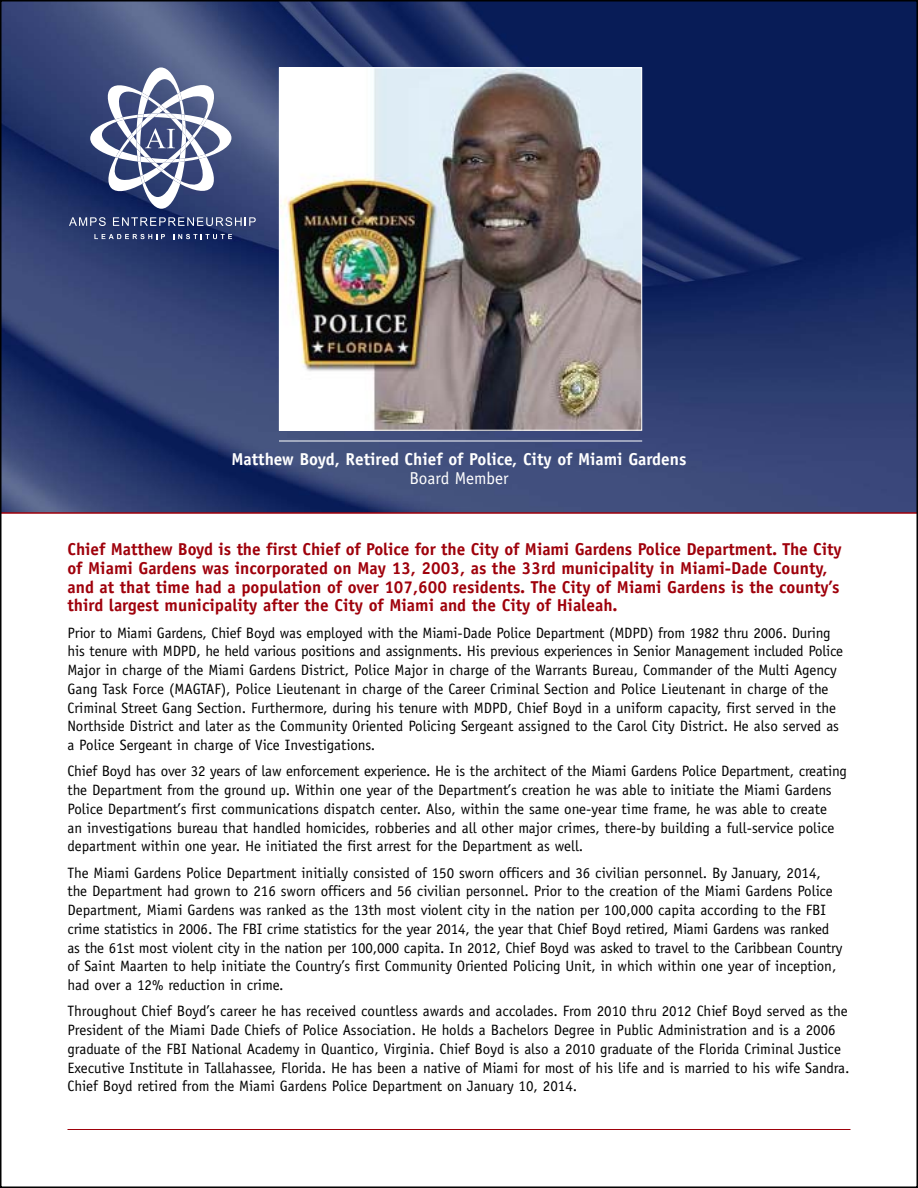
<style>
.page{position:relative;width:918px;height:1188px;background:#fff}
.page>*{position:absolute;margin:0;border:0;box-sizing:border-box;transform-origin:0 0}
.t1{font:700 17.25px/18.8px "Officina Sans";color:#9f010b}
.t2{font:700 17.25px "Officina Sans";color:#fff}
.t3{font:17.25px "Officina Sans";color:#fff}
.t4{font:15px/18.8px "Officina Sans";color:#000}
</style>
<div class="page">
<img style="left:3px;top:3px;width:912px;height:509px">
<hr style="left:279px;top:441px;width:363px;height:1px;background:#fff">
<hr style="left:0;top:512px;width:918px;height:2px;background:#9f010b">
<img style="left:281px;top:70px;width:359px;height:359px">
<div style="left:279px;top:68px;width:363px;height:363px;border:1px solid #fff"></div>
<hr style="left:68px;top:1129px;width:782px;height:1px;background:#9f010b">
<svg style="left:94px;top:234px;width:71px;height:5px"></svg>
<svg style="left:173px;top:234px;width:59px;height:5px"></svg>
<svg style="left:69px;top:217px;width:37px;height:9px"></svg>
<svg style="left:113px;top:217px;width:143px;height:9px"></svg>
<svg style="left:90px;top:67px;width:141px;height:142px"></svg>
<p class="t2" style="left:232px;top:452px;width:457px">Matthew Boyd, Retired Chief of Police, City of Miami Gardens</p>
<p class="t3" style="left:409px;top:472px;width:101px">Board Member</p>
<p class="t1" style="left:68px;top:541px;width:776px">Chief Matthew Boyd is the first Chief of Police for the City of Miami Gardens Police Department. The City of Miami Gardens was incorporated on May 13, 2003, as the 33rd municipality in Miami-Dade County, and at that time had a population of over 107,600 residents. The City of Miami Gardens is the county’s third largest municipality after the City of Miami and the City of Hialeah.</p>
<p class="t4" style="left:68px;top:624px;width:777px">Prior to Miami Gardens, Chief Boyd was employed with the Miami-Dade Police Department (MDPD) from 1982 thru 2006. During his tenure with MDPD, he held various positions and assignments. His previous experiences in Senior Management included Police Major in charge of the Miami Gardens District, Police Major in charge of the Warrants Bureau, Commander of the Multi Agency Gang Task Force (MAGTAF), Police Lieutenant in charge of the Career Criminal Section and Police Lieutenant in charge of the Criminal Street Gang Section. Furthermore, during his tenure with MDPD, Chief Boyd in a uniform capacity, first served in the Northside District and later as the Community Oriented Policing Sergeant assigned to the Carol City District. He also served as a Police Sergeant in charge of Vice Investigations.</p>
<p class="t4" style="left:68px;top:763px;width:781px">Chief Boyd has over 32 years of law enforcement experience. He is the architect of the Miami Gardens Police Department, creating the Department from the ground up. Within one year of the Department’s creation he was able to initiate the Miami Gardens Police Department’s first communications dispatch center. Also, within the same one-year time frame, he was able to create<br>an investigations bureau that handled homicides, robberies and all other major crimes, there-by building a full-service police department within one year. He initiated the first arrest for the Department as well.</p>
<p class="t4" style="left:68px;top:864px;width:776px">The Miami Gardens Police Department initially consisted of 150 sworn officers and 36 civilian personnel. By January, 2014, the Department had grown to 216 sworn officers and 56 civilian personnel. Prior to the creation of the Miami Gardens Police Department, Miami Gardens was ranked as the 13th most violent city in the nation per 100,000 capita according to the FBI crime statistics in 2006. The FBI crime statistics for the year 2014, the year that Chief Boyd retired, Miami Gardens was ranked as the 61st most violent city in the nation per 100,000 capita. In 2012, Chief Boyd was asked to travel to the Caribbean Country of Saint Maarten to help initiate the Country’s first Community Oriented Policing Unit, in which within one year of inception, had over a 12% reduction in crime.</p>
<p class="t4" style="left:68px;top:1003px;width:784px">Throughout Chief Boyd’s career he has received countless awards and accolades. From 2010 thru 2012 Chief Boyd served as the President of the Miami Dade Chiefs of Police Association. He holds a Bachelors Degree in Public Administration and is a 2006 graduate of the FBI National Academy in Quantico, Virginia. Chief Boyd is also a 2010 graduate of the Florida Criminal Justice Executive Institute in Tallahassee, Florida. He has been a native of Miami for most of his life and is married to his wife Sandra.<br>Chief Boyd retired from the Miami Gardens Police Department on January 10, 2014.</p>
</div>
